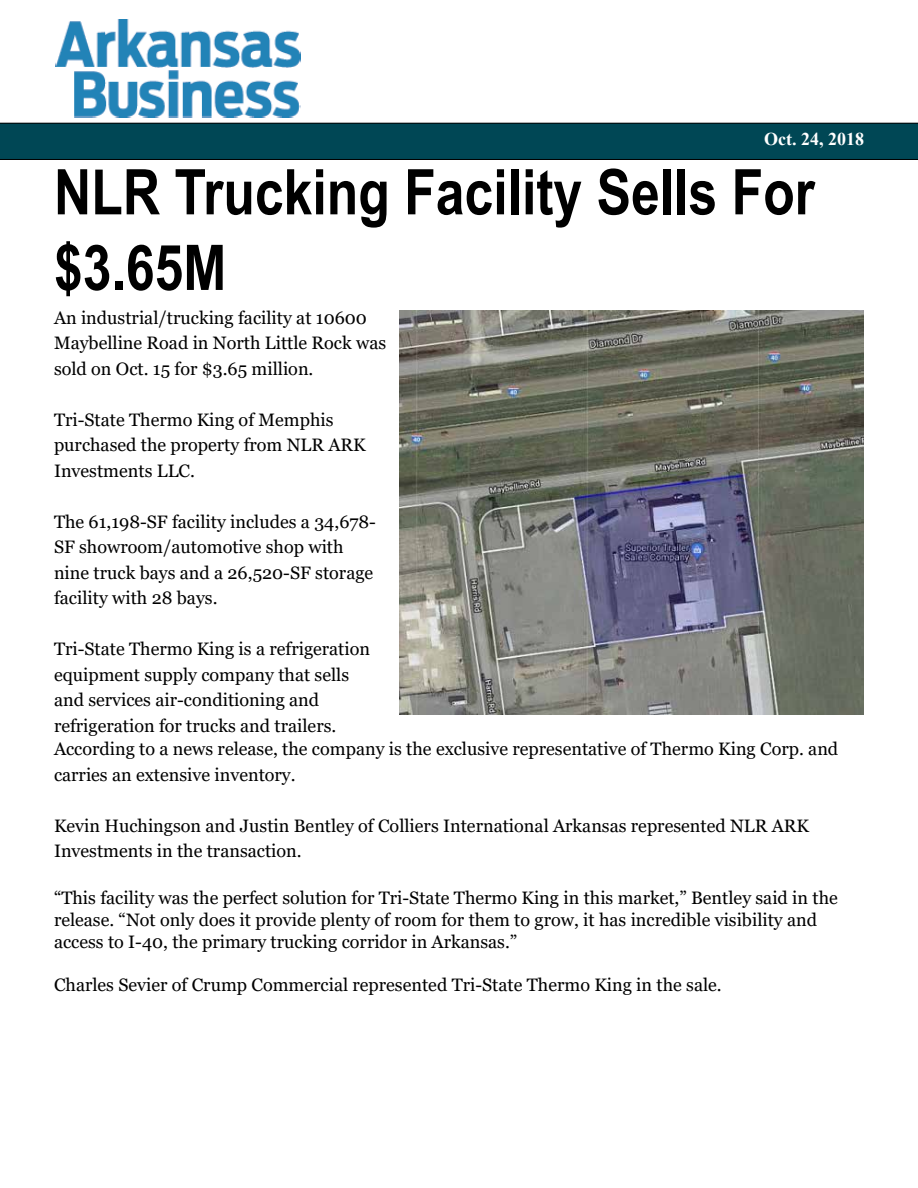
<style>
.page{position:relative;width:918px;height:1188px;background:#fff}
.page>*{position:absolute;margin:0;border:0;box-sizing:border-box;transform-origin:0 0}
.t1{font:700 63px/75.6px "Arial Narrow";color:#000}
.t2{font:18px/25.5px "Georgia";color:#000}
.t3{font:700 18px "Times New Roman";color:#fff}
</style>
<div class="page">
<div style="left:0;top:123px;width:918px;height:37px;background:#004755"></div>
<img style="left:56px;top:19px;width:244px;height:99px">
<img style="left:400px;top:310px;width:464px;height:405px">
<p class="t3" style="left:764px;top:126px;width:101px">Oct. 24, 2018</p>
<h1 class="t1" style="left:54px;top:151px;width:762px">NLR Trucking Facility Sells For $3.65M</h1>
<p class="t2" style="left:54px;top:305px;width:334px">An industrial/trucking facility at 10600<br>Maybelline Road in North Little Rock was sold on Oct. 15 for $3.65 million.</p>
<p class="t2" style="left:54px;top:407px;width:313px">Tri-State Thermo King of Memphis purchased the property from NLR ARK<br>Investments LLC.</p>
<p class="t2" style="left:54px;top:509px;width:324px">The 61,198-SF facility includes a 34,678- SF showroom/automotive shop with nine truck bays and a 26,520-SF storage facility with 28 bays.</p>
<p class="t2" style="left:54px;top:637px;width:318px">Tri-State Thermo King is a refrigeration equipment supply company that sells and services air-conditioning and refrigeration for trucks and trailers.</p>
<p class="t2" style="left:54px;top:737px;width:786px">According to a news release, the company is the exclusive representative of Thermo King Corp. and carries an extensive inventory.</p>
<p class="t2" style="left:54px;top:813px;width:756px">Kevin Huchingson and Justin Bentley of Colliers International Arkansas represented NLR ARK<br>Investments in the transaction.</p>
<p class="t2" style="left:54px;top:888px;width:785px;line-height:21.6px">“This facility was the perfect solution for Tri-State Thermo King in this market,” Bentley said in the release. “Not only does it provide plenty of room for them to grow, it has incredible visibility and access to I-40, the primary trucking corridor in Arkansas.”</p>
<p class="t2" style="left:54px;top:972px;width:669px">Charles Sevier of Crump Commercial represented Tri-State Thermo King in the sale.</p>
</div>
